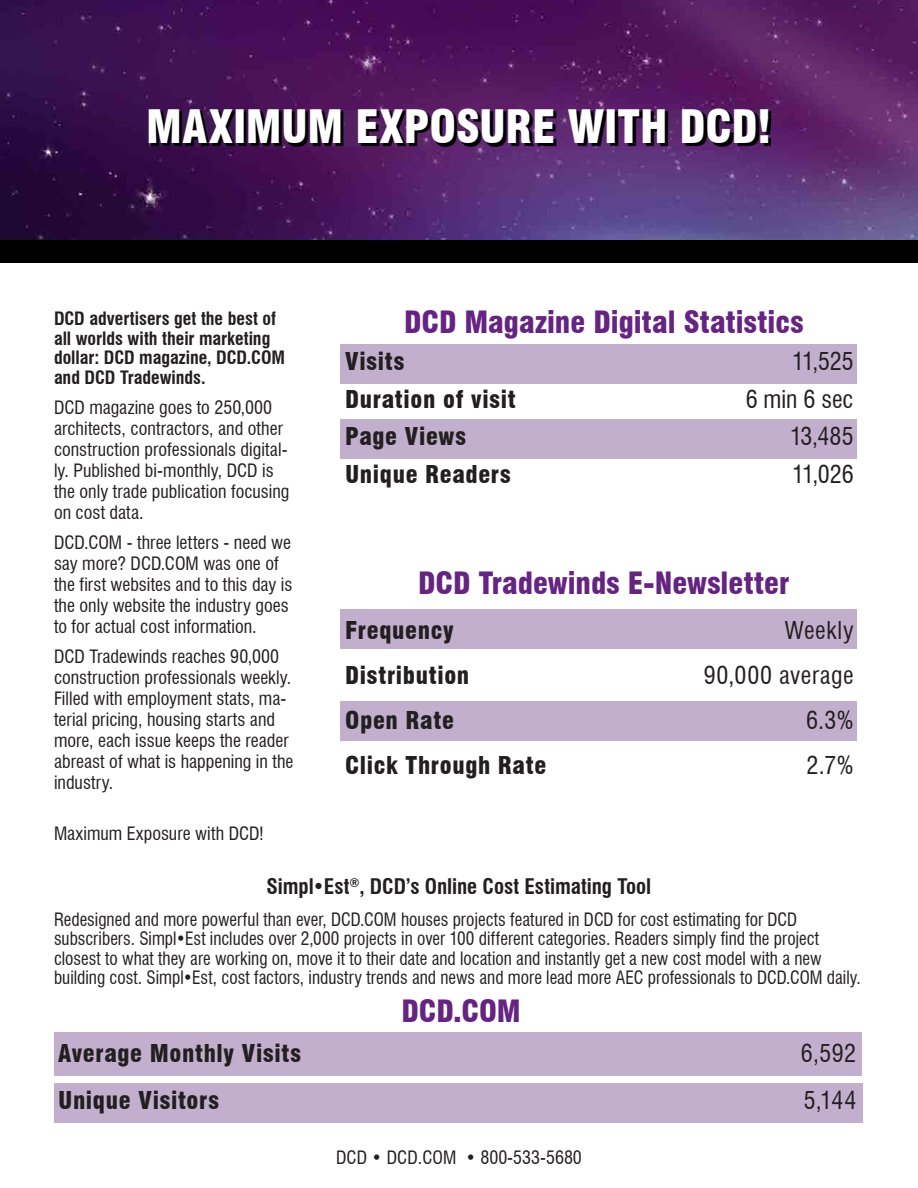
<style>
.page{position:relative;width:918px;height:1188px;background:#fff}
.page>*{position:absolute;margin:0;border:0;box-sizing:border-box;transform-origin:0 0}
.t1{font:900 condensed 45px "Swiss 721 BT";color:#fff}
.t2{font:900 condensed 30px "Swiss 721 BT";color:#662482}
.t3{font:900 condensed 24px "Swiss 721 BT";letter-spacing:.025em;color:#231f20}
.t4{font:condensed 24px "Swiss 721 BT";letter-spacing:.015em;color:#231f20}
.t5{font:700 condensed 21px "Swiss 721 BT";color:#231f20}
.t6{font:condensed 18px/21px "Swiss 721 BT";color:#231f20}
.t7{font:condensed 18px/19.5px "Swiss 721 BT";color:#231f20;scale:.96 1}
.t8{font:700 condensed 18px/19.5px "Swiss 721 BT";color:#231f20}
</style>
<div class="page">
<img style="left:0;top:0;width:918px;height:240px">
<div style="left:0;top:240px;width:918px;height:22px;background:#000"></div>
<div style="left:54px;top:1032px;width:808px;height:43px;background:#c2afce"></div>
<div style="left:54px;top:1083px;width:808px;height:40px;background:#c2afce"></div>
<div style="left:341px;top:419px;width:516px;height:40px;background:#c2afce"></div>
<div style="left:341px;top:344px;width:516px;height:39px;background:#c2afce"></div>
<div style="left:341px;top:609px;width:516px;height:40px;background:#c2afce"></div>
<div style="left:341px;top:702px;width:516px;height:39px;background:#c2afce"></div>
<img style="left:151px;top:111px;width:620px;height:35px">
<h1 class="t1" style="left:146px;top:100px;width:627px">MAXIMUM EXPOSURE WITH DCD!</h1>
<p class="t8" style="left:54px;top:309px;width:233px">DCD advertisers get the best of all worlds with their marketing dollar: DCD magazine, DCD.COM and DCD Tradewinds.</p>
<p class="t6" style="left:54px;top:397px;width:237px">DCD magazine goes to 250,000 architects, contractors, and other construction professionals digital&shy;ly. Published bi-monthly, DCD is the only trade publication focusing on cost data.</p>
<p class="t6" style="left:54px;top:532px;width:240px">DCD.COM - three letters - need we say more? DCD.COM was one of the first websites and to this day is the only website the industry goes to for actual cost information.</p>
<p class="t6" style="left:54px;top:646px;width:241px">DCD Tradewinds reaches 90,000 construction professionals weekly.<br>Filled with employment stats, ma&shy;terial pricing, housing starts and more, each issue keeps the reader abreast of what is happening in the industry.</p>
<p class="t6" style="left:54px;top:823px;width:211px">Maximum Exposure with DCD!</p>
<h2 class="t2" style="left:404px;top:304px;width:401px">DCD Magazine Digital Statistics</h2>
<h3 class="t3" style="left:345px;top:347px;width:61px">Visits</h3>
<h3 class="t4" style="left:792px;top:347px;width:63px">11,525</h3>
<h3 class="t3" style="left:345px;top:384px;width:172px">Duration of visit</h3>
<h3 class="t4" style="left:746px;top:384px;width:109px">6 min 6 sec</h3>
<h3 class="t3" style="left:345px;top:422px;width:122px">Page Views</h3>
<h3 class="t4" style="left:790px;top:422px;width:65px">13,485</h3>
<h3 class="t3" style="left:345px;top:459px;width:167px">Unique Readers</h3>
<h3 class="t4" style="left:792px;top:459px;width:63px">11,026</h3>
<h2 class="t2" style="left:418px;top:565px;width:373px">DCD Tradewinds E-Newsletter</h2>
<h3 class="t3" style="left:345px;top:616px;width:110px">Frequency</h3>
<h3 class="t4" style="left:785px;top:616px;width:70px">Weekly</h3>
<h3 class="t3" style="left:345px;top:661px;width:126px">Distribution</h3>
<h3 class="t4" style="left:704px;top:661px;width:151px">90,000 average</h3>
<h3 class="t3" style="left:345px;top:706px;width:110px">Open Rate</h3>
<h3 class="t4" style="left:806px;top:706px;width:49px">6.3%</h3>
<h3 class="t3" style="left:345px;top:751px;width:203px">Click Through Rate</h3>
<h3 class="t4" style="left:807px;top:751px;width:49px">2.7%</h3>
<p class="t5" style="left:267px;top:873px;width:386px">Simpl•Est<sup>®</sup>, DCD’s Online Cost Estimating Tool</p>
<p class="t7" style="left:54px;top:909px;width:842px">Redesigned and more powerful than ever, DCD.COM houses projects featured in DCD for cost estimating for DCD subscribers. Simpl•Est includes over 2,000 projects in over 100 different categories. Readers simply find the project closest to what they are working on, move it to their date and location and instantly get a new cost model with a new building cost. Simpl•Est, cost factors, industry trends and news and more lead more AEC professionals to DCD.COM daily.</p>
<h2 class="t2" style="left:401px;top:993px;width:121px">DCD.COM</h2>
<h3 class="t3" style="left:58px;top:1039px;width:244px">Average Monthly Visits</h3>
<h3 class="t4" style="left:801px;top:1039px;width:57px">6,592</h3>
<h3 class="t3" style="left:58px;top:1086px;width:162px">Unique Visitors</h3>
<h3 class="t4" style="left:804px;top:1086px;width:54px">5,144</h3>
<p class="t6" style="left:336px;top:1147px;width:247px">DCD • DCD.COM • 800-533-5680</p>
</div>
